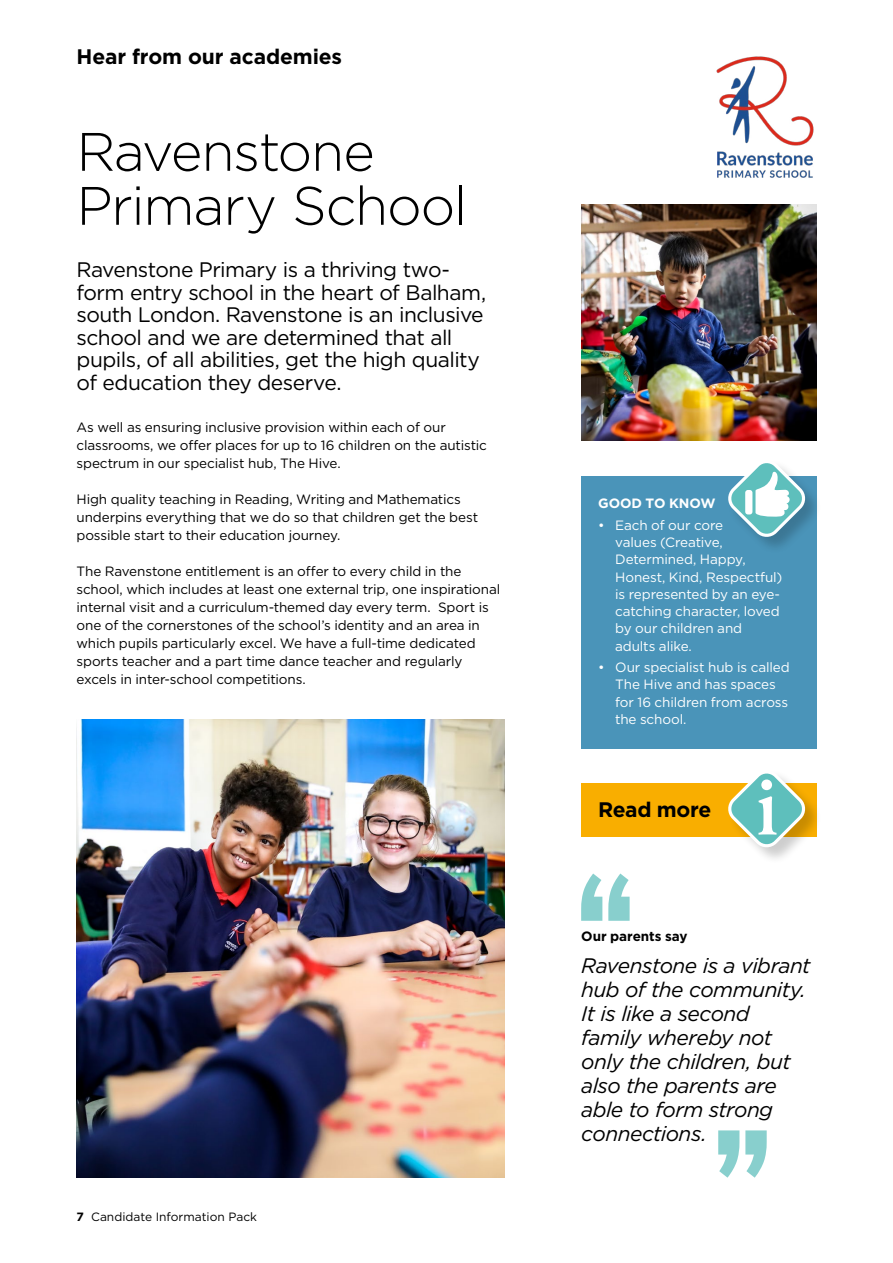
<style>
.page{position:relative;width:893px;height:1263px;background:#fff}
.page>*{position:absolute;margin:0;border:0;box-sizing:border-box;transform-origin:0 0}
.t1{font:300 54px/54px "Gotham";letter-spacing:-.025em;color:#000}
.t2{font:21px/22.5px "Gotham";letter-spacing:-.025em;color:#000}
.t3{font:italic 21px/24px "Gotham";letter-spacing:-.025em;color:#000}
.t4{font:700 21px "Gotham";letter-spacing:-.01em;color:#000}
.t5{font:13.5px/18px "Gotham";letter-spacing:-.01em;color:#000}
.t6{font:13.5px/17.2px "Gotham";letter-spacing:-.01em;color:#fff}
.t7{font:700 13.5px "Gotham";letter-spacing:-.005em;color:#000}
.t8{font:700 13.5px "Gotham";color:#fff}
.t9{font:12px "Gotham";color:#000}
.s1{font-weight:700}
</style>
<div class="page">
<div style="left:581px;top:783px;width:235px;height:54px;background:#f9ae00"></div>
<div style="left:581px;top:476px;width:235px;height:272px;background:#4a94b9"></div>
<svg style="left:581px;top:873px;width:49px;height:48px"></svg>
<svg style="left:718px;top:1130px;width:49px;height:48px"></svg>
<div style="left:728px;top:770px;width:95px;height:95px;background:#000;opacity:.2"></div>
<svg style="left:728px;top:770px;width:81px;height:81px"></svg>
<img style="left:77px;top:719px;width:428px;height:459px">
<img style="left:581px;top:205px;width:235px;height:235px">
<img style="left:716px;top:56px;width:98px;height:122px">
<div style="left:728px;top:460px;width:94px;height:94px;background:#000;opacity:.2"></div>
<svg style="left:728px;top:460px;width:81px;height:81px"></svg>
<h2 class="t4" style="left:77px;top:42px;width:267px">Hear from our academies</h2>
<h1 class="t1" style="left:77px;top:123px;width:392px">Ravenstone<br>Primary School</h1>
<h2 class="t2" style="left:77px;top:258px;width:411px">Ravenstone Primary is a thriving two&shy;form entry school in the heart of Balham, south London. Ravenstone is an inclusive school and we are determined that all pupils, of all abilities, get the high quality of education they deserve.</h2>
<p class="t5" style="left:77px;top:418px;width:412px">As well as ensuring inclusive provision within each of our classrooms, we offer places for up to 16 children on the autistic spectrum in our specialist hub, The Hive.</p>
<p class="t5" style="left:77px;top:490px;width:403px">High quality teaching in Reading, Writing and Mathematics underpins everything that we do so that children get the best possible start to their education journey.</p>
<p class="t5" style="left:77px;top:562px;width:425px">The Ravenstone entitlement is an offer to every child in the school, which includes at least one external trip, one inspirational internal visit and a curriculum-themed day every term. Sport is one of the cornerstones of the school’s identity and an area in which pupils particularly excel. We have a full-time dedicated sports teacher and a part time dance teacher and regularly excels in inter-school competitions.</p>
<p class="t9" style="left:77px;top:1209px;width:182px"><span class="s1">7</span> Candidate Information Pack</p>
<p class="t8" style="left:598px;top:495px;width:119px">GOOD TO KNOW</p>
<p class="t6" style="left:615px;top:516px;width:169px;text-indent:-17px">• Each of our core<br>values (Creative,<br>Determined, Happy,<br>Honest, Kind, Respectful) is represented by an eye&shy;catching character, loved by our children and adults alike.</p>
<p class="t6" style="left:615px;top:658px;width:176px;text-indent:-17px">• Our specialist hub is called<br>The Hive and has spaces for 16 children from across the school.</p>
<h2 class="t4" style="left:598px;top:796px;width:115px">Read more</h2>
<p class="t7" style="left:581px;top:927px;width:108px">Our parents say</p>
<h2 class="t3" style="left:581px;top:953px;width:231px">Ravenstone is a vibrant hub of the community.<br>It is like a second family whereby not only the children, but also the parents are able to form strong connections.</h2>
</div>
